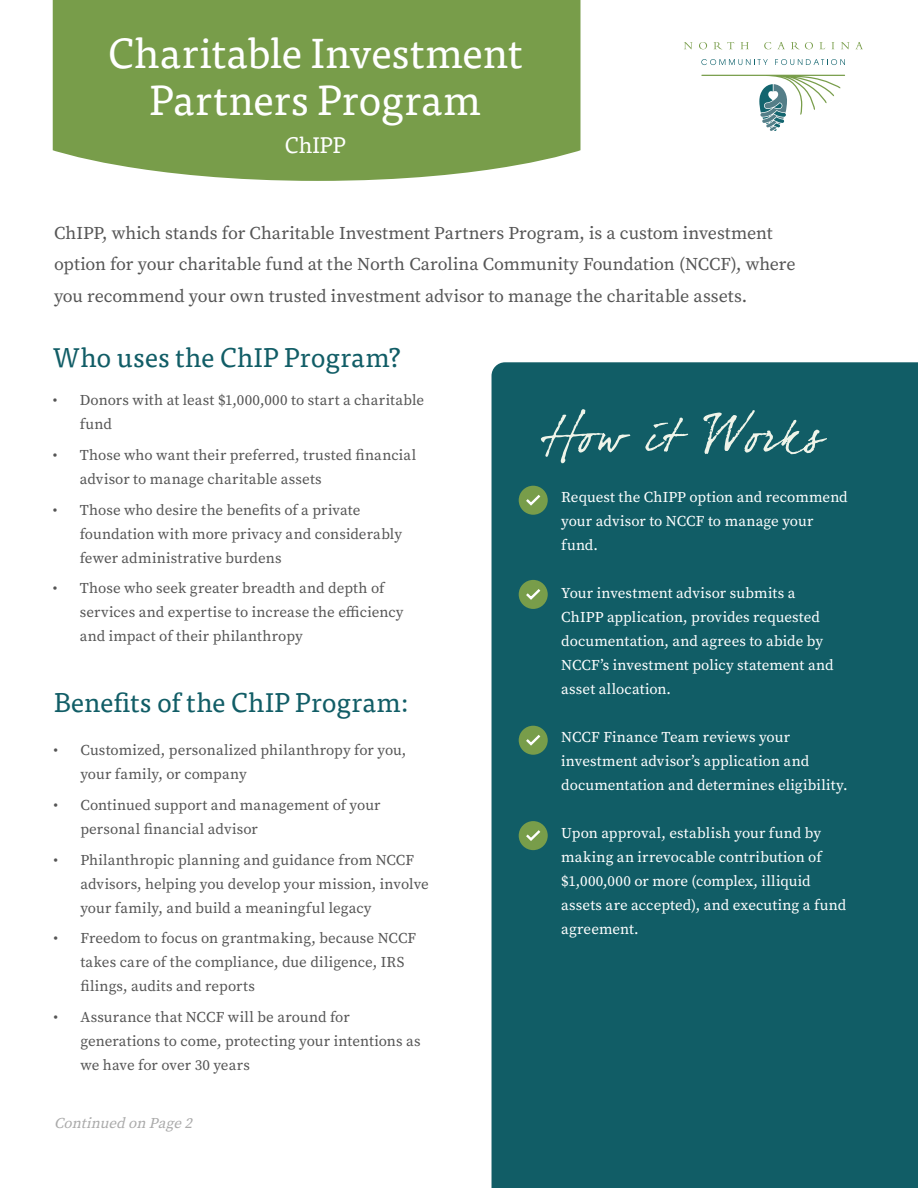
<style>
.page{position:relative;width:918px;height:1188px;background:#fff}
.page>*{position:absolute;margin:0;border:0;box-sizing:border-box;transform-origin:0 0}
.t1{font:42px/46.5px "Tisa Pro";letter-spacing:-.005em;color:#fff;text-align:center}
.t2{font:27px "Tisa Pro";letter-spacing:.005em;color:#115d66}
.t3{font:22.5px "Tisa Pro";color:#fff}
.t4{font:18px/31.5px "Source Serif Pro";color:#555}
.t5{font:15px/24px "Source Serif Pro";letter-spacing:.005em;color:#555}
.t6{font:15px/24px "Source Serif Pro";letter-spacing:.005em;color:#fff}
.Bulleted_List{font:italic 15px "Source Serif Pro";color:#aaa}
</style>
<div class="page">
<div style="left:53px;top:0;width:527px;height:181px;background:#789d4a"></div>
<div style="left:492px;top:362px;width:426px;height:826px;background:#115d66"></div>
<svg style="left:541px;top:409px;width:286px;height:54px;background:#2d7076"></svg>
<div style="left:519px;top:486px;width:29px;height:29px;background:#789d4a;border-radius:50%"></div>
<svg style="left:526px;top:495px;width:15px;height:11px"></svg>
<div style="left:519px;top:580px;width:29px;height:29px;background:#789d4a;border-radius:50%"></div>
<svg style="left:526px;top:589px;width:15px;height:11px"></svg>
<div style="left:519px;top:726px;width:29px;height:29px;background:#789d4a;border-radius:50%"></div>
<svg style="left:526px;top:735px;width:15px;height:11px"></svg>
<div style="left:519px;top:821px;width:29px;height:29px;background:#789d4a;border-radius:50%"></div>
<svg style="left:526px;top:830px;width:15px;height:11px"></svg>
<svg style="left:684px;top:42px;width:9px;height:7px"></svg>
<svg style="left:699px;top:42px;width:8px;height:7px"></svg>
<svg style="left:714px;top:42px;width:20px;height:7px"></svg>
<svg style="left:741px;top:42px;width:8px;height:7px"></svg>
<svg style="left:764px;top:42px;width:7px;height:7px"></svg>
<svg style="left:778px;top:42px;width:7px;height:7px"></svg>
<svg style="left:791px;top:42px;width:22px;height:7px"></svg>
<svg style="left:819px;top:42px;width:6px;height:7px"></svg>
<svg style="left:832px;top:42px;width:2px;height:7px"></svg>
<svg style="left:841px;top:42px;width:22px;height:7px"></svg>
<svg style="left:701px;top:59px;width:67px;height:6px"></svg>
<svg style="left:775px;top:59px;width:70px;height:6px"></svg>
<svg style="left:701px;top:75px;width:144px;height:56px"></svg>
<p class="t1" style="left:108px;top:28px;width:416px">Charitable Investment<br>Partners Program</p>
<p class="t3" style="left:285px;top:129px;width:62px">ChIPP</p>
<p class="t4" style="left:54px;top:217px;width:743px">ChIPP, which stands for Charitable Investment Partners Program, is a custom investment option for your charitable fund at the North Carolina Community Foundation (NCCF), where you recommend your own trusted investment advisor to manage the charitable assets.</p>
<p class="t2" style="left:53px;top:338px;width:349px">Who uses the ChIP Program?</p>
<p class="t5" style="left:80px;top:388px;width:346px;text-indent:-27px">• Donors with at least $1,000,000 to start a charitable fund</p>
<p class="t5" style="left:80px;top:443px;width:338px;text-indent:-27px">• Those who want their preferred, trusted financial advisor to manage charitable assets</p>
<p class="t5" style="left:80px;top:498px;width:324px;text-indent:-27px">• Those who desire the benefits of a private foundation with more privacy and considerably fewer administrative burdens</p>
<p class="t5" style="left:80px;top:576px;width:325px;text-indent:-27px">• Those who seek greater breadth and depth of services and expertise to increase the efficiency and impact of their philanthropy</p>
<p class="t2" style="left:54px;top:683px;width:356px">Benefits of the ChIP Program:</p>
<p class="t5" style="left:80px;top:738px;width:328px;text-indent:-27px">• Customized, personalized philanthropy for you, your family, or company</p>
<p class="t5" style="left:80px;top:793px;width:302px;text-indent:-27px">• Continued support and management of your personal financial advisor</p>
<p class="t5" style="left:80px;top:848px;width:350px;text-indent:-27px">• Philanthropic planning and guidance from NCCF advisors, helping you develop your mission, involve your family, and build a meaningful legacy</p>
<p class="t5" style="left:80px;top:926px;width:337px;text-indent:-27px">• Freedom to focus on grantmaking, because NCCF takes care of the compliance, due diligence, IRS filings, audits and reports</p>
<p class="t5" style="left:80px;top:1005px;width:342px;text-indent:-27px">• Assurance that NCCF will be around for generations to come, protecting your intentions as we have for over 30 years</p>
<p class="Bulleted_List" style="left:54px;top:1113px;width:144px">Continuedon Page2</p>
<p class="t6" style="left:561px;top:485px;width:288px">Request the ChIPP option and recommend your advisor to NCCF to manage your fund.</p>
<p class="t6" style="left:561px;top:581px;width:274px">Your investment advisor submits a ChIPP application, provides requested documentation, and agrees to abide by NCCF’s investment policy statement and asset allocation.</p>
<p class="t6" style="left:561px;top:725px;width:288px">NCCF Finance Team reviews your investment advisor’s application and documentation and determines eligibility.</p>
<p class="t6" style="left:561px;top:821px;width:287px">Upon approval, establish your fund by making an irrevocable contribution of $1,000,000 or more (complex, illiquid assets are accepted), and executing a fund agreement.</p>
</div>
